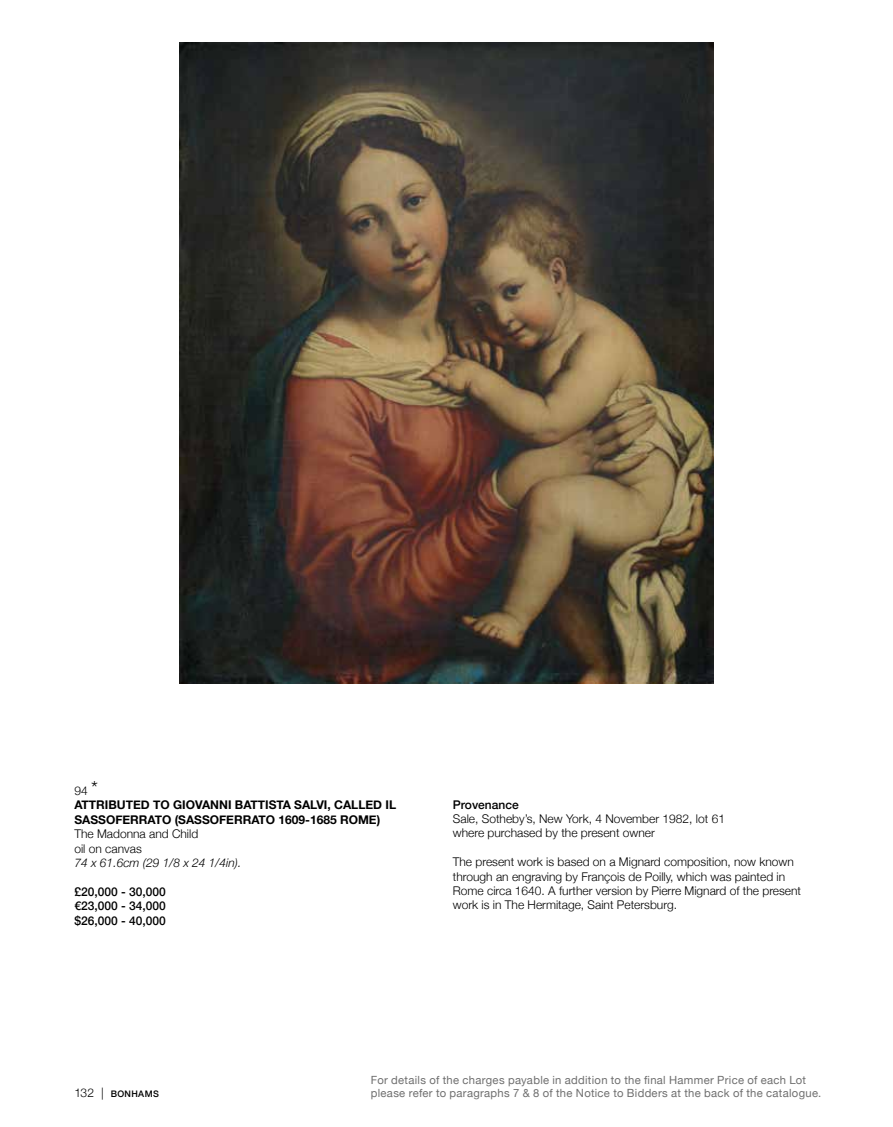
<style>
.page{position:relative;width:893px;height:1127px;background:#fff}
.page>*{position:absolute;margin:0;border:0;box-sizing:border-box;transform-origin:0 0}
.t1{font:300 12px/14.4px "Helvetica Neue";color:#000}
.t2{font:700 12px/14.4px "Helvetica Neue";color:#000}
.t3{font:500 12px/14.4px "Helvetica Neue";color:#000;text-align:justify}
.t4{font:italic 300 12px "Helvetica Neue";color:#000}
.t5{font:11.25px/12.8px "Helvetica Neue";letter-spacing:.025em;color:#6f6f6f}
.t6{font:500 9px "Helvetica Neue";letter-spacing:.035em;color:#000}
.s1{font-weight:300}
.s2{font-weight:300;font-size:19.5px}
.s3{font-weight:300;font-size:12px}
</style>
<div class="page">
<img style="left:179px;top:43px;width:535px;height:641px">
<p class="t2" style="left:74px;top:784px;width:323px"><span class="s1">94</span> <span class="s2">*<br></span>ATTRIBUTED TO GIOVANNI BATTISTA SALVI, CALLED IL<br>SASSOFERRATO (SASSOFERRATO 1609-1685 ROME)</p>
<p class="t1" style="left:74px;top:826px;width:125px">The Madonna and Child oil on canvas</p>
<p class="t4" style="left:74px;top:853px;width:168px">74 x 61.6cm (29 1/8 x 24 1/4in).</p>
<p class="t3" style="left:74px;top:883px;width:93px">£20,000 - 30,000 €23,000 - 34,000 $26,000 - 40,000</p>
<p class="t3" style="left:453px;top:796px;width:67px">Provenance</p>
<p class="t1" style="left:453px;top:810px;width:274px">Sale, Sotheby’s, New York, 4 November 1982, lot 61 where purchased by the present owner</p>
<p class="t1" style="left:453px;top:854px;width:350px">The present work is based on a Mignard composition, now known through an engraving by François de Poilly, which was painted in Rome circa 1640. A further version by Pierre Mignard of the present work is in The Hermitage, Saint Petersburg.</p>
<p class="t6" style="left:74px;top:1087px;width:86px"><span class="s3">132 |</span> BONHAMS</p>
<p class="t5" style="left:371px;top:1075px;width:452px">For details of the charges payable in addition to the final Hammer Price of each Lot please refer to paragraphs 7 &amp; 8 of the Notice to Bidders at the back of the catalogue.</p>
</div>
